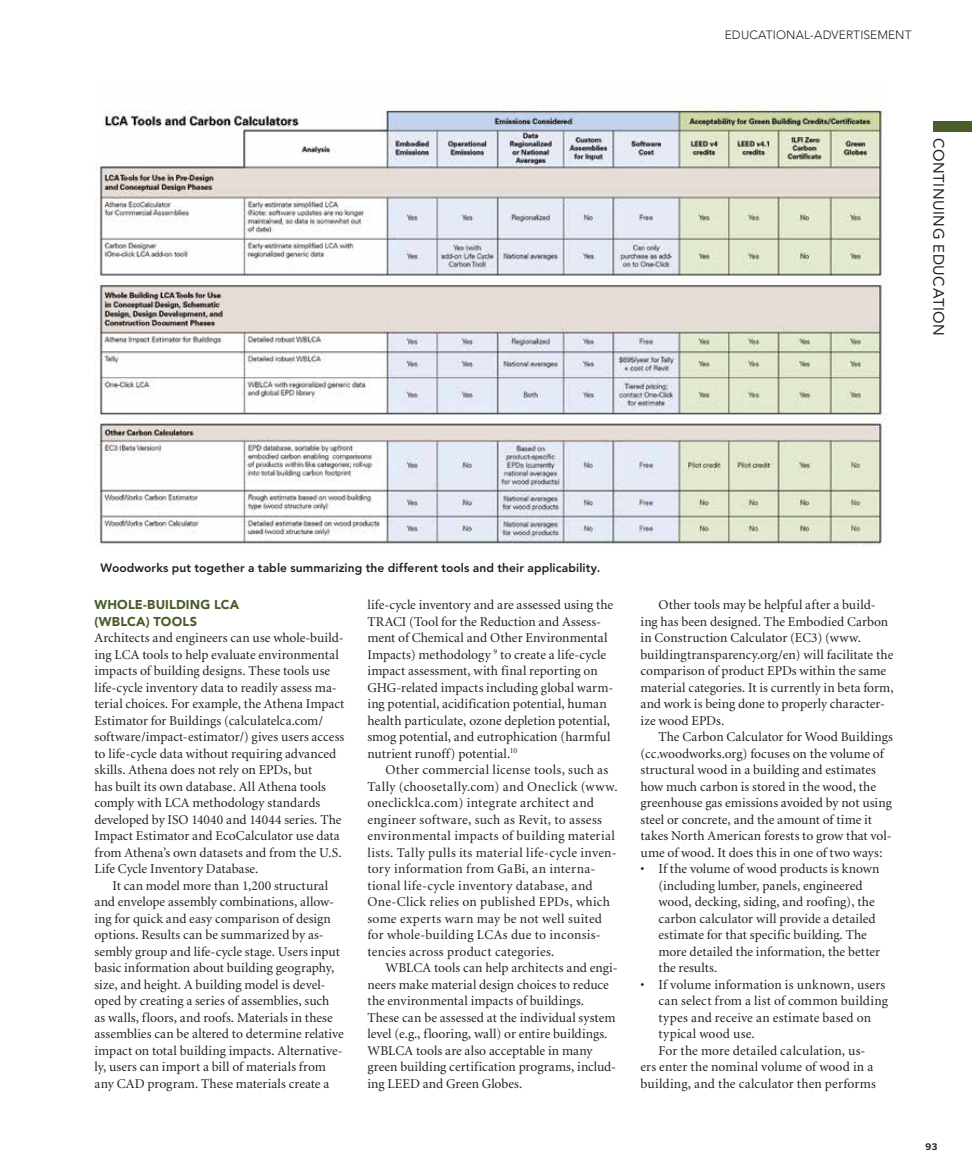
<style>
.page{position:relative;width:972px;height:1175px;background:#fff}
.page>*{position:absolute;margin:0;border:0;box-sizing:border-box;transform-origin:0 0}
.t1{font:15px "Avenir";letter-spacing:.035em;color:#231f20}
.t2{font:13.5px/16.5px "Minion";letter-spacing:.005em;color:#231f20}
.t3{font:900 12.75px/16.5px "Avenir";letter-spacing:.01em;color:#4a5c2a}
.t4{font:800 12px "Avenir";letter-spacing:.01em;color:#231f20}
.t5{font:300 12px "Avenir";letter-spacing:.015em;color:#231f20}
.t6{font:700 9px "Benton Sans";color:#231f20}
</style>
<div class="page">
<div style="left:933px;top:122px;width:39px;height:10px;background:#4a5c2a"></div>
<img style="left:96px;top:107px;width:792px;height:438px">
<p class="t5" style="left:725px;top:28px;width:188px">EDUCATIONAL-ADVERTISEMENT</p>
<p class="t1" style="left:947px;top:138px;width:199px;rotate:90deg">CONTINUING EDUCATION</p>
<p class="t4" style="left:100px;top:560px;width:501px">Woodworks put together a table summarizing the different tools and their applicability.</p>
<p class="t3" style="left:94px;top:596px;width:146px">WHOLE-BUILDING LCA (WBLCA) TOOLS</p>
<p class="t2" style="left:94px;top:630px;width:251px">Architects and engineers can use whole-build&shy;ing LCA tools to help evaluate environmental impacts of building designs. These tools use life-cycle inventory data to readily assess ma&shy;terial choices. For example, the Athena Impact Estimator for Buildings (calculatelca.com/ software/impact-estimator/) gives users access to life-cycle data without requiring advanced skills. Athena does not rely on EPDs, but<br>has built its own database. All Athena tools comply with LCA methodology standards developed by ISO 14040 and 14044 series. The Impact Estimator and EcoCalculator use data from Athena’s own datasets and from the U.S.<br>Life Cycle Inventory Database.</p>
<p class="t2" style="left:94px;top:877px;width:251px;text-indent:18px">It can model more than 1,200 structural and envelope assembly combinations, allow&shy;ing for quick and easy comparison of design options. Results can be summarized by as&shy;sembly group and life-cycle stage. Users input basic information about building geography, size, and height. A building model is devel&shy;oped by creating a series of assemblies, such<br>as walls, floors, and roofs. Materials in these assemblies can be altered to determine relative impact on total building impacts. Alternative&shy;ly, users can import a bill of materials from any CAD program. These materials create a</p>
<p class="t2" style="left:367px;top:597px;width:247px">life-cycle inventory and are assessed using the TRACI (Tool for the Reduction and Assess&shy;ment of Chemical and Other Environmental Impacts) methodology <sup>9</sup> to create a life-cycle impact assessment, with final reporting on GHG-related impacts including global warm&shy;ing potential, acidification potential, human health particulate, ozone depletion potential, smog potential, and eutrophication (harmful nutrient runoff) potential.<sup>10</sup></p>
<p class="t2" style="left:368px;top:762px;width:252px;text-indent:18px">Other commercial license tools, such as Tally (choosetally.com) and Oneclick (www. oneclicklca.com) integrate architect and engineer software, such as Revit, to assess environmental impacts of building material lists. Tally pulls its material life-cycle inven&shy;tory information from GaBi, an interna&shy;tional life-cycle inventory database, and One-Click relies on published EPDs, which some experts warn may be not well suited for whole-building LCAs due to inconsis&shy;tencies across product categories.</p>
<p class="t2" style="left:367px;top:960px;width:252px;text-indent:18px">WBLCA tools can help architects and engi&shy;neers make material design choices to reduce the environmental impacts of buildings.<br>These can be assessed at the individual system level (e.g., flooring, wall) or entire buildings.<br>WBLCA tools are also acceptable in many green building certification programs, includ&shy;ing LEED and Green Globes.</p>
<p class="t2" style="left:641px;top:597px;width:255px;text-indent:18px">Other tools may be helpful after a build&shy;ing has been designed. The Embodied Carbon in Construction Calculator (EC3) (www. buildingtransparency.org/en) will facilitate the comparison of product EPDs within the same material categories. It is currently in beta form, and work is being done to properly character&shy;ize wood EPDs.</p>
<p class="t2" style="left:641px;top:729px;width:254px;text-indent:18px">The Carbon Calculator for Wood Buildings (cc.woodworks.org) focuses on the volume of structural wood in a building and estimates how much carbon is stored in the wood, the greenhouse gas emissions avoided by not using steel or concrete, and the amount of time it takes North American forests to grow that vol&shy;ume of wood. It does this in one of two ways:</p>
<p class="t2" style="left:658px;top:861px;width:223px;text-indent:-18px">• If the volume of wood products is known (including lumber, panels, engineered wood, decking, siding, and roofing), the carbon calculator will provide a detailed estimate for that specific building. The more detailed the information, the better the results.</p>
<p class="t2" style="left:641px;top:976px;width:246px">• If volume information is unknown, users</p>
<p class="t2" style="left:658px;top:993px;width:231px">can select from a list of common building</p>
<p class="t2" style="left:658px;top:1009px;width:214px">types and receive an estimate based on</p>
<p class="t2" style="left:658px;top:1026px;width:98px">typical wood use.</p>
<p class="t2" style="left:658px;top:1042px;width:209px">For the more detailed calculation, us-</p>
<p class="t2" style="left:640px;top:1059px;width:234px">ers enter the nominal volume of wood in a</p>
<p class="t2" style="left:640px;top:1075px;width:237px">building, and the calculator then performs</p>
<p class="t6" style="left:926px;top:1141px;width:13px">93</p>
</div>
